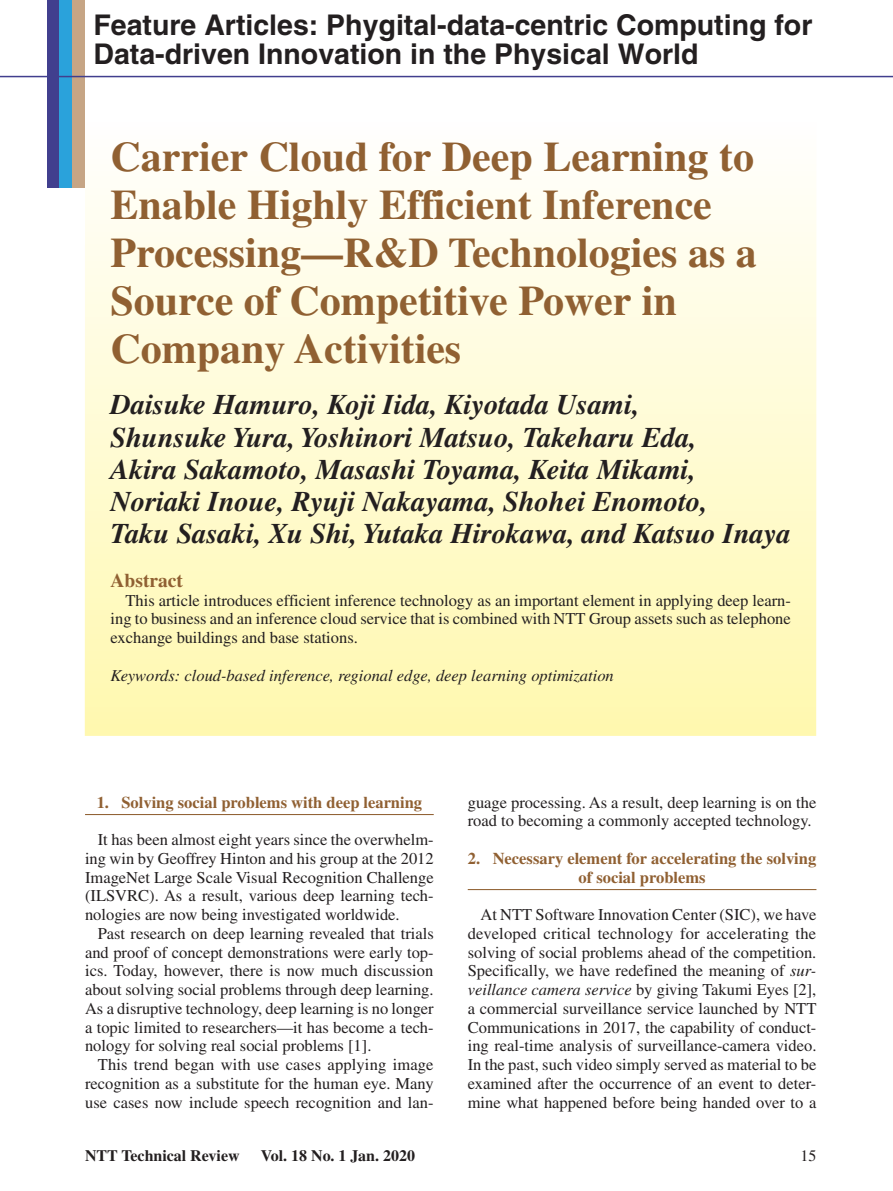
<style>
.page{position:relative;width:893px;height:1191px;background:#fff}
.page>*{position:absolute;margin:0;border:0;box-sizing:border-box;transform-origin:0 0}
.t1{font:700 42px/48px "Times";color:#906032}
.t2{font:italic 700 28.5px/32.2px "Times";color:#231f20}
.t3{font:700 28.5px/28.5px "Helvetica";color:#231f20}
.t4{font:700 19.5px "Times";color:#906032}
.t5{font:16.5px/18.8px "Times";color:#231f20;text-align:justify}
.t6{font:700 16.5px/18.8px "Times";color:#906032;text-align:center}
.t7{font:italic 16.5px "Times";color:#231f20}
.t8{font:700 15.9px "Times";color:#231f20}
.t9{font:15.9px "Times";color:#231f20}
.s1{font-style:italic}
</style>
<div class="page">
<svg style="left:85px;top:195px;width:731px;height:541px;background:#fffad1"></svg>
<hr style="left:85px;top:814px;width:349px;height:1px;background:#906032">
<hr style="left:468px;top:889px;width:348px;height:1px;background:#906032">
<div style="left:47px;top:0;width:13px;height:187px;background:#413f8e"></div>
<div style="left:60px;top:0;width:12px;height:187px;background:#2aa2db"></div>
<div style="left:72px;top:0;width:13px;height:187px;background:#c6a585"></div>
<hr style="left:0;top:76px;width:893px;height:1px;background:#413f8e">
<h2 class="t3" style="left:93px;top:11px;width:720px">Feature Articles: Phygital-data-centric Computing for<br>Data-driven Innovation in the Physical World</h2>
<h1 class="t1" style="left:111px;top:132px;width:648px">Carrier Cloud for Deep Learning to<br>Enable Highly Efficient Inference<br>Processing—R&amp;D Technologies as a<br>Source of Competitive Power in<br>Company Activities</h1>
<p class="t2" style="left:111px;top:388px;width:682px">Daisuke Hamuro, Koji Iida, Kiyotada Usami,<br>Shunsuke Yura, Yoshinori Matsuo, Takeharu Eda,<br>Akira Sakamoto, Masashi Toyama, Keita Mikami, Noriaki Inoue, Ryuji Nakayama, Shohei Enomoto,<br>Taku Sasaki, Xu Shi, Yutaka Hirokawa, and Katsuo Inaya</p>
<p class="t4" style="left:111px;top:568px;width:74px">Abstract</p>
<p class="t5" style="left:111px;top:590px;width:682px;text-indent:15px">This article introduces efficient inference technology as an important element in applying deep learn&shy;ing to business and an inference cloud service that is combined with NTT Group assets such as telephone exchange buildings and base stations.</p>
<p class="t7" style="left:111px;top:666px;width:505px">Keywords: cloud-based inference, regional edge, deep learning optimization</p>
<p class="t6" style="left:97px;top:792px;width:327px">1. Solving social problems with deep learning</p>
<p class="t5" style="left:85px;top:830px;width:350px;text-indent:13px">It has been almost eight years since the overwhelm&shy;ing win by Geoffrey Hinton and his group at the 2012<br>ImageNet Large Scale Visual Recognition Challenge (ILSVRC). As a result, various deep learning tech&shy;nologies are now being investigated worldwide.</p>
<p class="t5" style="left:85px;top:924px;width:350px;text-indent:13px">Past research on deep learning revealed that trials and proof of concept demonstrations were early top&shy;ics. Today, however, there is now much discussion about solving social problems through deep learning.<br>As a disruptive technology, deep learning is no longer a topic limited to researchers—it has become a tech&shy;nology for solving real social problems [1].</p>
<p class="t5" style="left:85px;top:1055px;width:350px;text-indent:13px">This trend began with use cases applying image recognition as a substitute for the human eye. Many use cases now include speech recognition and lan-</p>
<p class="t5" style="left:468px;top:792px;width:350px">guage processing. As a result, deep learning is on the road to becoming a commonly accepted technology.</p>
<p class="t6" style="left:468px;top:848px;width:350px">2. Necessary element for accelerating the solving of social problems</p>
<p class="t5" style="left:468px;top:905px;width:350px;text-indent:13px">At NTT Software Innovation Center (SIC), we have developed critical technology for accelerating the solving of social problems ahead of the competition.<br>Specifically, we have redefined the meaning of <span class="s1">sur&shy;veillance camera service</span> by giving Takumi Eyes [2], a commercial surveillance service launched by NTT Communications in 2017, the capability of conduct&shy;ing real-time analysis of surveillance-camera video.<br>In the past, such video simply served as material to be examined after the occurrence of an event to deter&shy;mine what happened before being handed over to a</p>
<p class="t8" style="left:85px;top:1146px;width:156px">NTT Technical Review</p>
<p class="t8" style="left:261px;top:1146px;width:156px">Vol. 18 No. 1 Jan. 2020</p>
<p class="t9" style="left:800px;top:1146px;width:17px">15</p>
</div>
